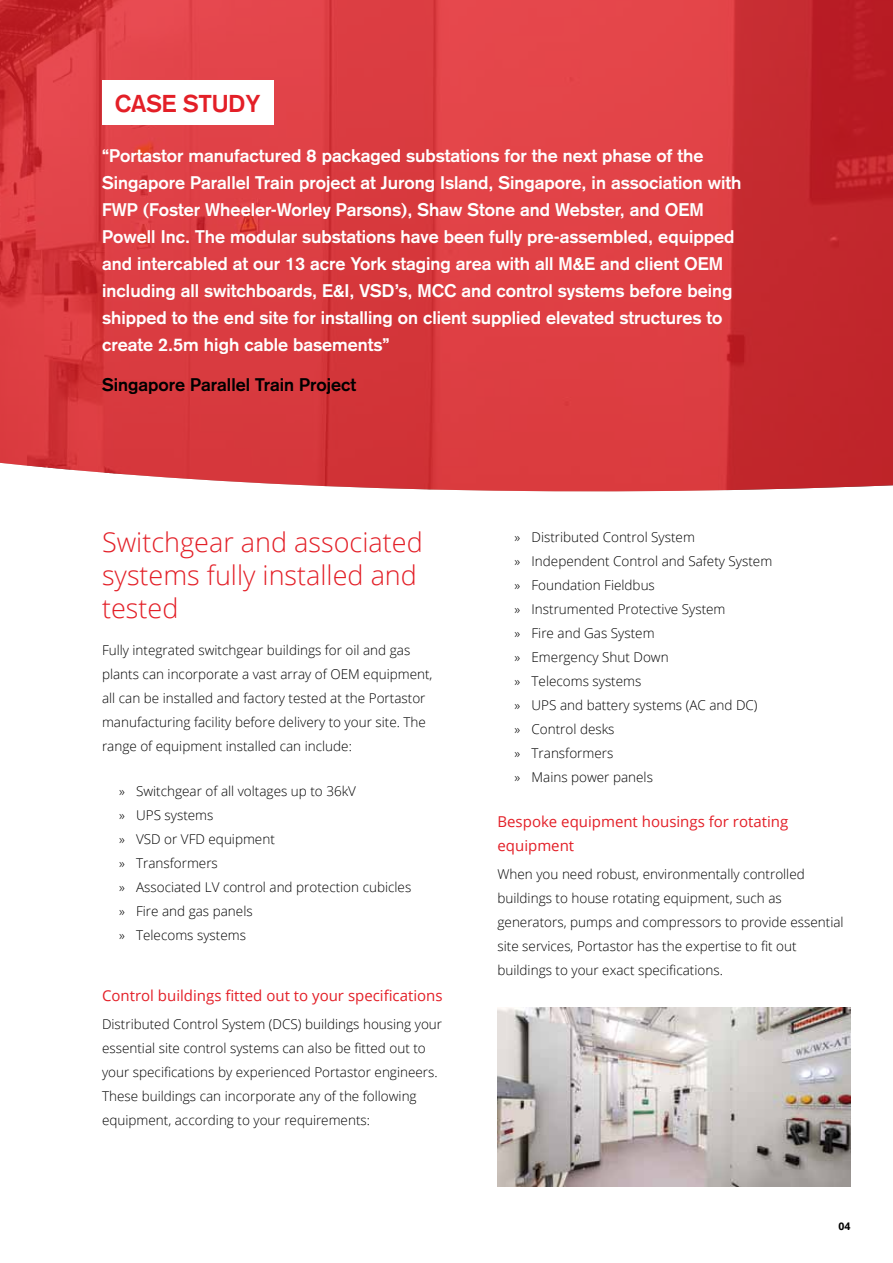
<style>
.page{position:relative;width:893px;height:1263px;background:#fff}
.page>*{position:absolute;margin:0;border:0;box-sizing:border-box;transform-origin:0 0}
.t1{font:300 27px/33px "Open Sans";color:#e31f27}
.t2{font:700 24px "Akzidenz Grotesk";color:#e31f27}
.t3{font:700 18px/27px "Akzidenz Grotesk";color:#fff}
.t4{font:700 18px "Akzidenz Grotesk";color:#000}
.t5{font:15px/24px "Open Sans";color:#e31f27}
.t6{font:300 13.5px/24px "Open Sans";color:#000}
.t7{font:700 10.5px "Open Sans";color:#000}
</style>
<div class="page">
<svg style="left:0;top:0;width:893px;height:492px;background:#d73c41"></svg>
<div style="left:102px;top:81px;width:171px;height:44px;background:#fff"></div>
<img style="left:497px;top:1008px;width:353px;height:178px">
<h2 class="t2" style="left:115px;top:90px;width:147px">CASE STUDY</h2>
<p class="t3" style="left:102px;top:142px;width:641px">“Portastor manufactured 8 packaged substations for the next phase of the Singapore Parallel Train project at Jurong Island, Singapore, in association with FWP (Foster Wheeler-Worley Parsons), Shaw Stone and Webster, and OEM Powell Inc. The modular substations have been fully pre-assembled, equipped and intercabled at our 13 acre York staging area with all M&amp;E and client OEM including all switchboards, E&amp;I, VSD’s, MCC and control systems before being shipped to the end site for installing on client supplied elevated structures to create 2.5m high cable basements”</p>
<h3 class="t4" style="left:102px;top:374px;width:255px">Singapore Parallel Train Project</h3>
<h1 class="t1" style="left:102px;top:525px;width:322px">Switchgear and associated systems fully installed and tested</h1>
<p class="t6" style="left:102px;top:638px;width:332px">Fully integrated switchgear buildings for oil and gas plants can incorporate a vast array of OEM equipment, all can be installed and factory tested at the Portastor manufacturing facility before delivery to your site. The range of equipment installed can include:</p>
<p class="t6" style="left:119px;top:779px;width:294px">» Switchgear of all voltages up to 36kV<br>» UPS systems<br>» VSD or VFD equipment<br>» Transformers<br>» Associated LV control and protection cubicles » Fire and gas panels<br>» Telecoms systems</p>
<p class="t5" style="left:102px;top:983px;width:342px">Control buildings fitted out to your specifications</p>
<p class="t6" style="left:102px;top:1012px;width:342px">Distributed Control System (DCS) buildings housing your essential site control systems can also be fitted out to your specifications by experienced Portastor engineers.<br>These buildings can incorporate any of the following equipment, according to your requirements:</p>
<p class="t6" style="left:514px;top:525px;width:259px">» Distributed Control System<br>» Independent Control and Safety System » Foundation Fieldbus<br>» Instrumented Protective System<br>» Fire and Gas System<br>» Emergency Shut Down<br>» Telecoms systems<br>» UPS and battery systems (AC and DC)<br>» Control desks<br>» Transformers<br>» Mains power panels</p>
<p class="t5" style="left:497px;top:809px;width:292px">Bespoke equipment housings for rotating equipment</p>
<p class="t6" style="left:497px;top:862px;width:348px">When you need robust, environmentally controlled buildings to house rotating equipment, such as generators, pumps and compressors to provide essential site services, Portastor has the expertise to fit out buildings to your exact specifications.</p>
<p class="t7" style="left:838px;top:1218px;width:13px">04</p>
</div>
